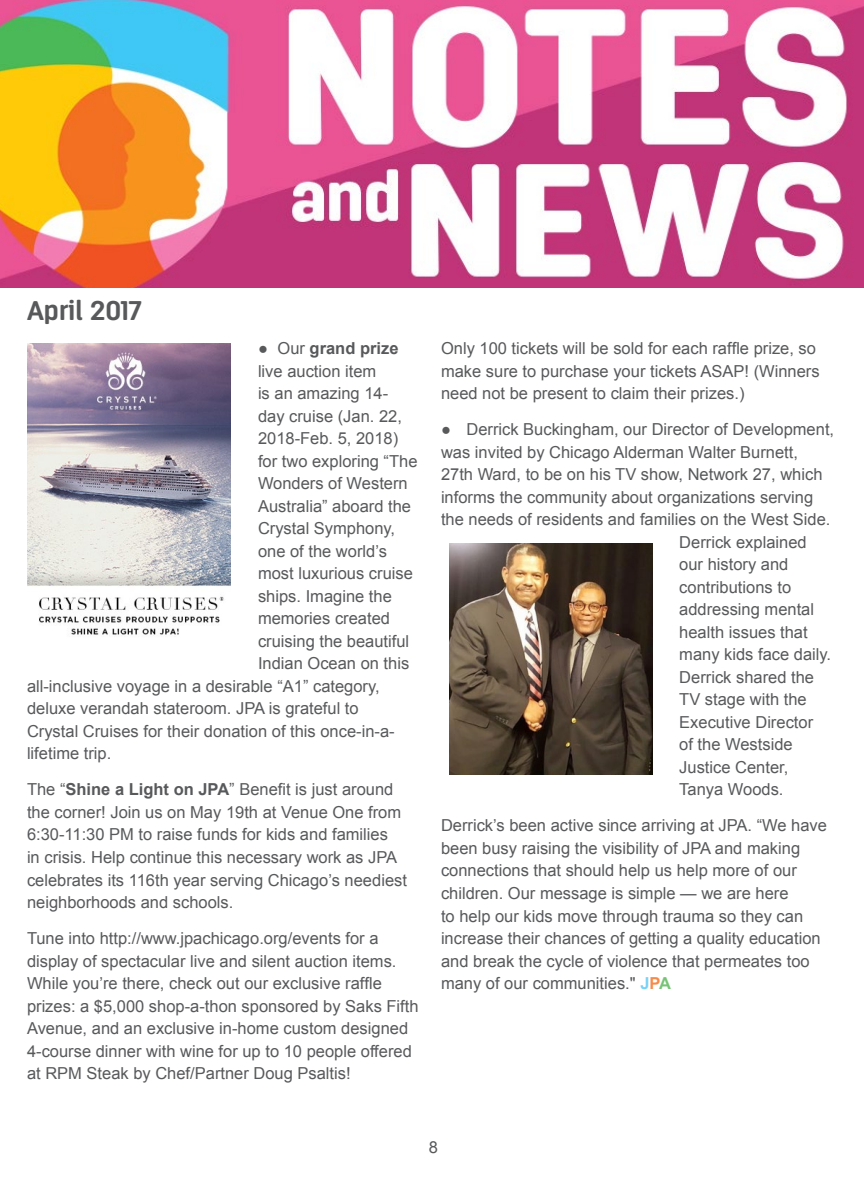
<style>
.page{position:relative;width:864px;height:1188px;background:#fff}
.page>*{position:absolute;margin:0;border:0;box-sizing:border-box;transform-origin:0 0}
.t1{font:700 27px "Antartida Rounded";color:#58595b}
.t2{font:16.5px/22.5px "Arial";color:#58595b}
.t3{font:700 16.5px "Arial";color:#58595b}
.s1{font-weight:400}
.s2{font-weight:700}
.s3{font-weight:700;color:#77d2f7}
.s4{font-weight:700;color:#f68b49}
.s5{font-weight:700;color:#77c376}
</style>
<div class="page">
<img style="left:0;top:0;width:864px;height:287px">
<img style="left:449px;top:543px;width:203px;height:231px">
<img style="left:28px;top:343px;width:203px;height:293px">
<h1 class="t1" style="left:27px;top:296px;width:116px">April 2017</h1>
<p class="t3" style="left:258px;top:338px;width:142px"><span class="s1">● Our</span> grand prize</p>
<p class="t2" style="left:258px;top:360px;width:120px">live auction item</p>
<p class="t2" style="left:258px;top:383px;width:132px">is an amazing 14-</p>
<p class="t2" style="left:258px;top:405px;width:145px">day cruise (Jan. 22,</p>
<p class="t2" style="left:258px;top:428px;width:142px">2018-Feb. 5, 2018)</p>
<p class="t2" style="left:258px;top:450px;width:161px">for two exploring “The</p>
<p class="t2" style="left:258px;top:473px;width:151px">Wonders of Western</p>
<p class="t2" style="left:258px;top:495px;width:155px">Australia” aboard the</p>
<p class="t2" style="left:258px;top:518px;width:139px">Crystal Symphony,</p>
<p class="t2" style="left:258px;top:540px;width:131px">one of the world’s</p>
<p class="t2" style="left:258px;top:563px;width:156px">most luxurious cruise</p>
<p class="t2" style="left:258px;top:585px;width:135px">ships. Imagine the</p>
<p class="t2" style="left:258px;top:608px;width:134px">memories created</p>
<p class="t2" style="left:258px;top:630px;width:153px">cruising the beautiful</p>
<p class="t2" style="left:258px;top:653px;width:153px">Indian Ocean on this</p>
<p class="t2" style="left:27px;top:675px;width:354px">all-inclusive voyage in a desirable “A1” category,</p>
<p class="t2" style="left:27px;top:698px;width:333px">deluxe verandah stateroom. JPA is grateful to</p>
<p class="t2" style="left:27px;top:720px;width:369px">Crystal Cruises for their donation of this once-in-a-</p>
<p class="t2" style="left:27px;top:743px;width:86px">lifetime trip.</p>
<p class="t2" style="left:27px;top:779px;width:382px">The “<span class="s2">Shine a Light on JPA</span>” Benefit is just around the corner! Join us on May 19th at Venue One from 6:30-11:30 PM to raise funds for kids and families<br>in crisis. Help continue this necessary work as JPA celebrates its 116th year serving Chicago’s neediest neighborhoods and schools.</p>
<p class="t2" style="left:27px;top:927px;width:393px">Tune into http://www.jpachicago.org/events for a display of spectacular live and silent auction items.<br>While you’re there, check out our exclusive raffle prizes: a $5,000 shop-a-thon sponsored by Saks Fifth Avenue, and an exclusive in-home custom designed 4-course dinner with wine for up to 10 people offered at RPM Steak by Chef/Partner Doug Psaltis!</p>
<p class="t2" style="left:441px;top:338px;width:380px">Only 100 tickets will be sold for each raffle prize, so make sure to purchase your tickets ASAP! (Winners need not be present to claim their prizes.)</p>
<p class="t2" style="left:441px;top:419px;width:395px">● Derrick Buckingham, our Director of Development,</p>
<p class="t2" style="left:441px;top:441px;width:359px">was invited by Chicago Alderman Walter Burnett,</p>
<p class="t2" style="left:441px;top:464px;width:383px">27th Ward, to be on his TV show, Network 27, which</p>
<p class="t2" style="left:441px;top:486px;width:374px">informs the community about organizations serving</p>
<p class="t2" style="left:441px;top:509px;width:391px">the needs of residents and families on the West Side.</p>
<p class="t2" style="left:679px;top:531px;width:129px">Derrick explained</p>
<p class="t2" style="left:679px;top:554px;width:111px">our history and</p>
<p class="t2" style="left:679px;top:576px;width:113px">contributions to</p>
<p class="t2" style="left:679px;top:599px;width:136px">addressing mental</p>
<p class="t2" style="left:679px;top:621px;width:130px">health issues that</p>
<p class="t2" style="left:679px;top:644px;width:153px">many kids face daily.</p>
<p class="t2" style="left:679px;top:666px;width:136px">Derrick shared the</p>
<p class="t2" style="left:679px;top:689px;width:129px">TV stage with the</p>
<p class="t2" style="left:679px;top:711px;width:135px">Executive Director</p>
<p class="t2" style="left:679px;top:734px;width:115px">of the Westside</p>
<p class="t2" style="left:679px;top:756px;width:111px">Justice Center,</p>
<p class="t2" style="left:679px;top:779px;width:106px">Tanya Woods.</p>
<p class="t2" style="left:441px;top:815px;width:388px">Derrick’s been active since arriving at JPA. “We have been busy raising the visibility of JPA and making connections that should help us help more of our children. Our message is simple — we are here<br>to help our kids move through trauma so they can increase their chances of getting a quality education and break the cycle of violence that permeates too many of our communities." <span class="s3">J</span><span class="s4">P</span><span class="s5">A</span></p>
<p class="t2" style="left:429px;top:1136px;width:11px">8</p>
</div>
